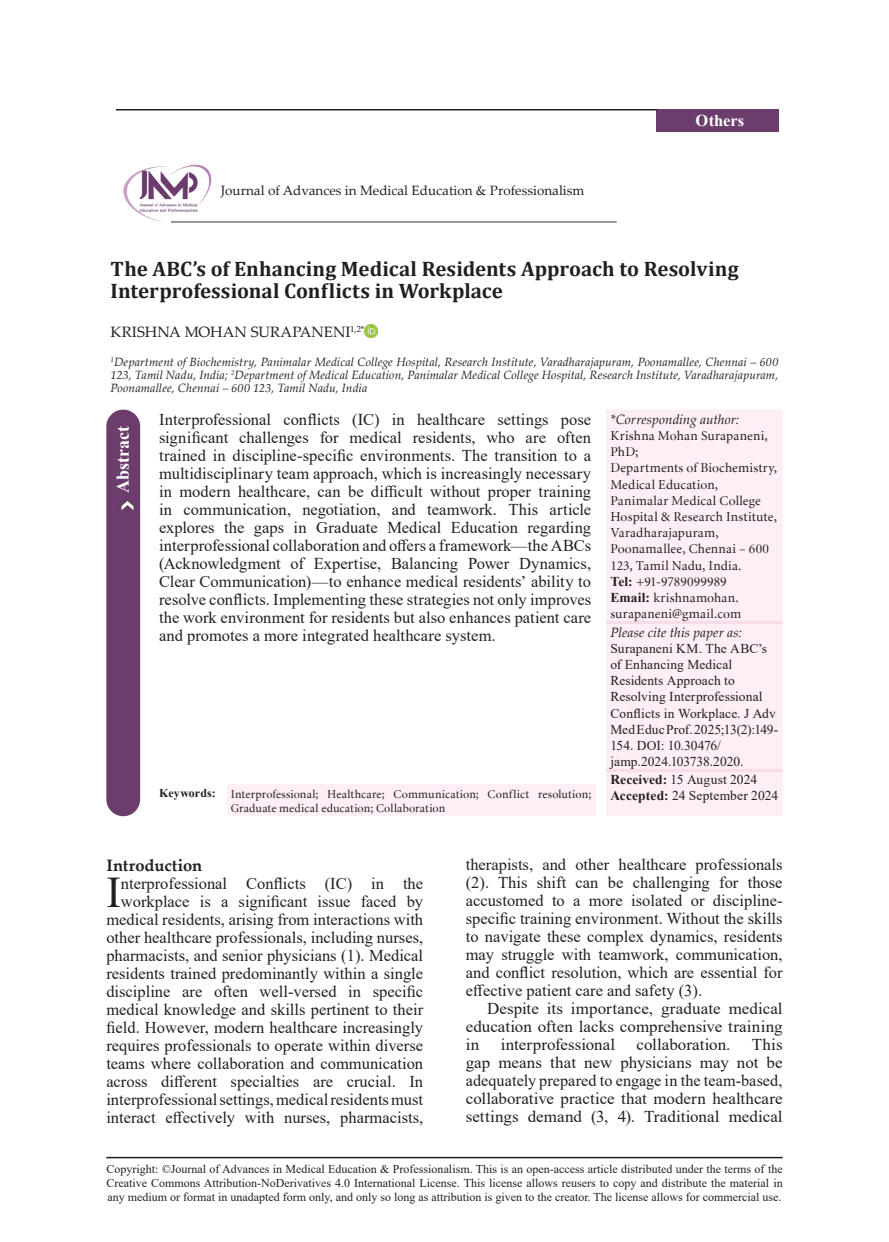
<style>
.page{position:relative;width:889px;height:1242px;background:#fff}
.page>*{position:absolute;margin:0;border:0;box-sizing:border-box;transform-origin:0 0}
.t1{font:43.65px "Times New Roman";color:#231f20}
.t2{font:700 21px/22.6px "Cambria";color:#231f20}
.t3{font:700 18px "Times New Roman";letter-spacing:-.005em;color:#fff}
.t4{font:16.5px/18px "Times New Roman";color:#231f20;text-align:justify}
.t5{font:700 16.5px "Palatino Linotype";color:#231f20}
.t6{font:700 16.5px "Times New Roman";color:#fff}
.t7{font:15px "Palatino Linotype";letter-spacing:.005em;color:#231f20}
.t8{font:13.5px/16.2px "Minion Cyrillic";letter-spacing:.015em;color:#231f20}
.t9{font:13.5px/16.2px "Times New Roman";letter-spacing:.005em;color:#231f20}
.t10{font:13.5px "Palatino Linotype";color:#231f20}
.t11{font:italic 13.5px "Palatino Linotype";letter-spacing:.005em;color:#231f20}
.t12{font:12px/14.4px "Times New Roman";color:#231f20;text-align:justify}
.t13{font:italic 12px/12.9px "Palatino Linotype";letter-spacing:.005em;color:#231f20;text-align:justify}
.t14{font:12px "Minion Cyrillic";letter-spacing:.01em;color:#231f20}
.s1{font-family:"Times New Roman";font-weight:700}
.s2{font-weight:700}
</style>
<div class="page">
<hr style="left:106px;top:1156px;width:676px;height:2px;background:#231f20">
<div style="left:656px;top:109px;width:123px;height:23px;background:#6b3d6d"></div>
<hr style="left:116px;top:109px;width:541px;height:1px;background:#231f20">
<hr style="left:171px;top:221px;width:446px;height:2px;background:#76787b">
<img style="left:123px;top:164px;width:88px;height:59px">
<div style="left:606px;top:410px;width:176px;height:406px;background:#fdeff5"></div>
<div style="left:226px;top:784px;width:369px;height:32px;background:#fdeff5"></div>
<hr style="left:606px;top:769px;width:176px;height:3px;background:#fadbe8">
<hr style="left:606px;top:621px;width:176px;height:3px;background:#fadbe8">
<svg style="left:364px;top:324px;width:13px;height:13px"></svg>
<div style="left:107px;top:410px;width:32px;height:405px;background:#6c3c6d;border-radius:16px"></div>
<div style="left:106px;top:409px;width:34px;height:407px;border:2px solid #6b3d6d;border-radius:16px"></div>
<img style="left:121px;top:500px;width:13px;height:10px">
<p class="t10" style="left:221px;top:181px;width:365px">Journal of Advances in Medical Education &amp; Professionalism</p>
<p class="t6" style="left:695px;top:108px;width:50px">Others</p>
<p class="t2" style="left:111px;top:257px;width:629px">The ABC’s of Enhancing Medical Residents Approach to Resolving<br>Interprofessional Conflicts in Workplace</p>
<p class="t7" style="left:111px;top:321px;width:255px">KRISHNA MOHAN SURAPANENI<sup>1,2*</sup></p>
<p class="t13" style="left:111px;top:355px;width:669px"><sup>1</sup>Department of Biochemistry, Panimalar Medical College Hospital, Research Institute, Varadharajapuram, Poonamallee, Chennai – 600<br>123, Tamil Nadu, India; <sup>2</sup>Department of Medical Education, Panimalar Medical College Hospital, Research Institute, Varadharajapuram, Poonamallee, Chennai – 600 123, Tamil Nadu, India</p>
<p class="t4" style="left:159px;top:410px;width:434px">Interprofessional conflicts (IC) in healthcare settings pose significant challenges for medical residents, who are often trained in discipline-specific environments. The transition to a multidisciplinary team approach, which is increasingly necessary in modern healthcare, can be difficult without proper training in communication, negotiation, and teamwork. This article explores the gaps in Graduate Medical Education regarding interprofessional collaboration and offers a framework—the ABCs (Acknowledgment of Expertise, Balancing Power Dynamics, Clear Communication)—to enhance medical residents’ ability to resolve conflicts. Implementing these strategies not only improves the work environment for residents but also enhances patient care and promotes a more integrated healthcare system.</p>
<p class="t11" style="left:610px;top:409px;width:130px">*Corresponding author:</p>
<p class="t3" style="left:110px;top:493px;width:68px;rotate:-90deg">Abstract</p>
<p class="t8" style="left:610px;top:427px;width:168px">Krishna Mohan Surapaneni,<br>PhD;<br>Departments of Biochemistry,<br>Medical Education,<br>Panimalar Medical College<br>Hospital &amp; Research Institute,<br>Varadharajapuram,<br>Poonamallee, Chennai – 600<br>123, Tamil Nadu, India.<br><span class="s1">Tel:</span> +91-9789099989<br><span class="s1">Email:</span> krishnamohan. surapaneni@gmail.com</p>
<p class="t11" style="left:610px;top:622px;width:133px">Please cite this paper as:</p>
<p class="t9" style="left:610px;top:640px;width:169px">Surapaneni KM. The ABC’s of Enhancing Medical<br>Residents Approach to<br>Resolving Interprofessional<br>Conflicts in Workplace. J Adv<br>Med Educ Prof. 2025;13(2):149-<br>154. DOI: 10.30476/ jamp.2024.103738.2020.</p>
<p class="t9" style="left:610px;top:771px;width:148px"><span class="s2">Received:</span> 15 August 2024</p>
<p class="t14" style="left:159px;top:786px;width:433px"><span class="s1">Keywords:</span> Interprofessional; Healthcare; Communication; Conflict resolution;</p>
<p class="t9" style="left:610px;top:787px;width:169px"><span class="s2">Accepted:</span> 24 September 2024</p>
<p class="t14" style="left:231px;top:801px;width:216px">Graduate medical education; Collaboration</p>
<p class="t5" style="left:106px;top:853px;width:97px">Introduction</p>
<h1 class="t1" style="left:106px;top:861px;width:16px">I</h1>
<p class="t4" style="left:106px;top:874px;width:318px;text-align:right">nterprofessional Conflicts (IC) in the workplace is a significant issue faced by medical residents, arising from interactions with other healthcare professionals, including nurses, pharmacists, and senior physicians (1). Medical residents trained predominantly within a single discipline are often well-versed in specific medical knowledge and skills pertinent to their field. However, modern healthcare increasingly requires professionals to operate within diverse teams where collaboration and communication across different specialties are crucial. In interprofessional settings, medical residents must interact effectively with nurses, pharmacists,</p>
<p class="t4" style="left:466px;top:855px;width:318px">therapists, and other healthcare professionals (2). This shift can be challenging for those accustomed to a more isolated or discipline&shy;specific training environment. Without the skills to navigate these complex dynamics, residents may struggle with teamwork, communication, and conflict resolution, which are essential for effective patient care and safety (3).</p>
<p class="t4" style="left:466px;top:999px;width:318px;text-indent:21px">Despite its importance, graduate medical education often lacks comprehensive training in</p>
<p class="t4" style="left:466px;top:1035px;width:318px;text-indent:286px">This gap means that new physicians may not be adequately prepared to engage in the team-based, collaborative practice that modern healthcare settings demand (3, 4). Traditional medical</p>
<p class="t4" style="left:500px;top:1035px;width:116px">interprofessional</p>
<p class="t4" style="left:636px;top:1035px;width:95px">collaboration.</p>
<p class="t12" style="left:106px;top:1161px;width:678px">Copyright: ©Journal of Advances in Medical Education &amp; Professionalism. This is an open-access article distributed under the terms of the Creative Commons Attribution-NoDerivatives 4.0 International License. This license allows reusers to copy and distribute the material in any medium or format in unadapted form only, and only so long as attribution is given to the creator. The license allows for commercial use.</p>
</div>
